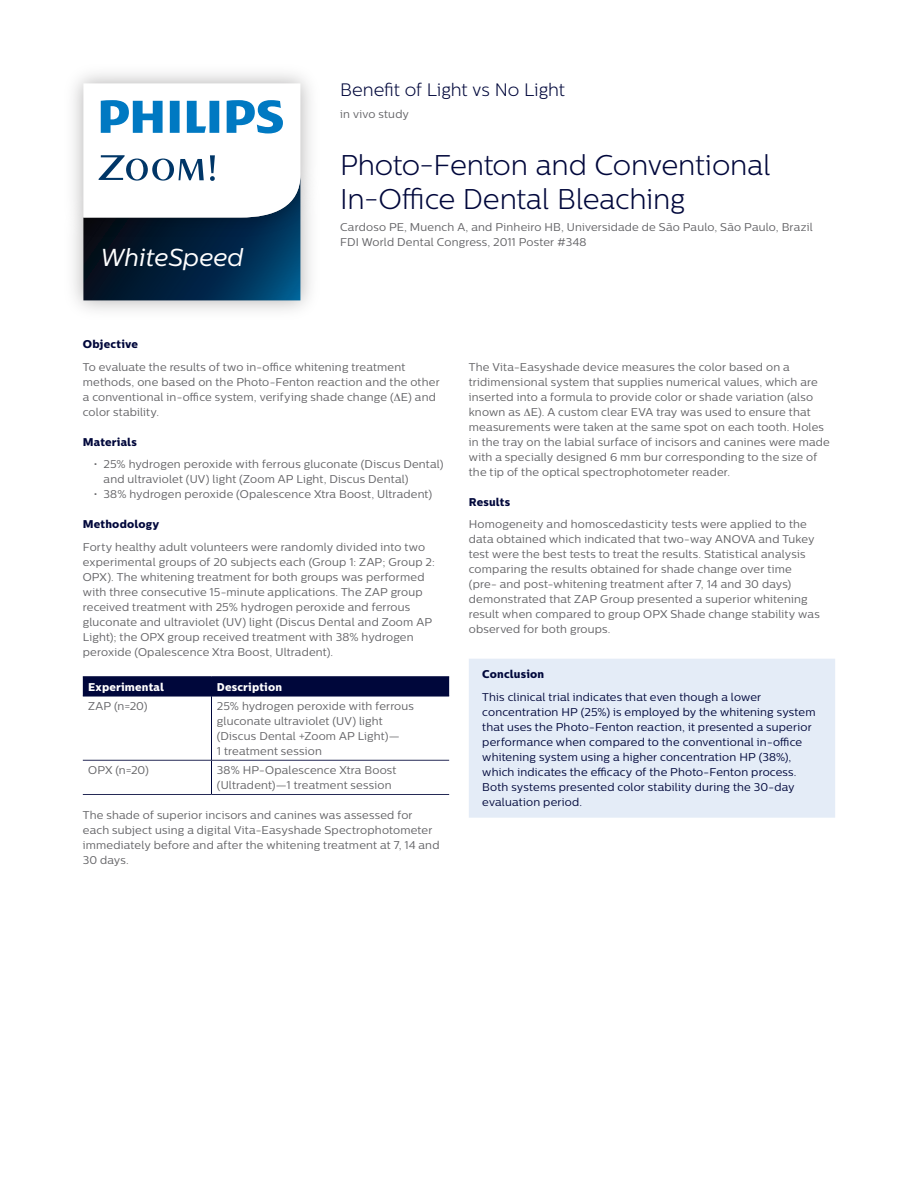
<style>
.page{position:relative;width:918px;height:1188px;background:#fff}
.page>*{position:absolute;margin:0;border:0;box-sizing:border-box;transform-origin:0 0}
._05_Main_Heading_Sma{font:300 28.5px/34.2px "Centrale Sans";letter-spacing:-.01em;color:#00073b}
.t1{font:italic 24.45px "Centrale Sans";color:#fff}
._03_Introduction{font:300 18px "Centrale Sans";letter-spacing:-.01em;color:#00073b}
._01_Body_Copy{font:11.25px/15px "Centrale Sans";letter-spacing:.015em;color:#636366}
._01A_Body_Copy_-_Con{font:11.25px/15px "Centrale Sans";letter-spacing:.015em;color:#00073b}
._01B_Body_Copy_Bulle{font:11.25px/15px "Centrale Sans";letter-spacing:.015em;color:#636366}
._02_Body_Heading{font:800 11.25px "Centrale Sans";letter-spacing:.015em;color:#00073b}
._02_Body_Heading-2{font:800 11.25px "Centrale Sans";letter-spacing:.015em;color:#fff}
._02A_Body_Heading{font:800 11.25px "Centrale Sans";letter-spacing:.015em;color:#00073b}
.s1{color:#00073b}
</style>
<div class="page">
<img style="left:73px;top:244px;width:238px;height:67px">
<img style="left:73px;top:73px;width:238px;height:171px">
<svg style="left:83px;top:83px;width:217px;height:217px"></svg>
<div style="left:83px;top:677px;width:366px;height:19px;background:#00073b"></div>
<hr style="left:83px;top:696px;width:129px;height:1px;background:#00073b">
<hr style="left:212px;top:696px;width:237px;height:1px;background:#00073b">
<hr style="left:211px;top:696px;width:1px;height:64px;background:#00073b">
<hr style="left:211px;top:760px;width:1px;height:34px;background:#00073b">
<hr style="left:83px;top:760px;width:129px;height:1px;background:#252a56">
<hr style="left:212px;top:760px;width:237px;height:1px;background:#252a56">
<hr style="left:83px;top:794px;width:129px;height:1px;background:#252a56">
<hr style="left:212px;top:794px;width:237px;height:1px;background:#252a56">
<div style="left:469px;top:659px;width:366px;height:159px;background:#e4ecf7"></div>
<h2 class="t1" style="left:101px;top:243px;width:144px">WhiteSpeed</h2>
<p class="_03_Introduction" style="left:340px;top:80px;width:226px">Benefit of Light vs No Light</p>
<p class="_01_Body_Copy" style="left:340px;top:106px;width:70px">in vivo study</p>
<p class="_05_Main_Heading_Sma" style="left:340px;top:148px;width:432px">Photo-Fenton and Conventional<br>In-Office Dental Bleaching</p>
<p class="_01_Body_Copy" style="left:340px;top:219px;width:474px">Cardoso PE, Muench A, and Pinheiro HB, Universidade de São Paulo, São Paulo, Brazil<br>FDI World Dental Congress, 2011 Poster #348</p>
<p class="_02_Body_Heading" style="left:83px;top:337px;width:57px">Objective</p>
<p class="_01_Body_Copy" style="left:83px;top:359px;width:358px">To evaluate the results of two in-office whitening treatment methods, one based on the Photo-Fenton reaction and the other a conventional in-office system, verifying shade change (∆E) and color stability.</p>
<p class="_02_Body_Heading" style="left:83px;top:435px;width:56px">Materials</p>
<p class="_01B_Body_Copy_Bulle" style="left:104px;top:456px;width:342px;text-indent:-10px">• 25% hydrogen peroxide with ferrous gluconate (Discus Dental) and ultraviolet (UV) light (Zoom AP Light, Discus Dental)</p>
<p class="_01B_Body_Copy_Bulle" style="left:93px;top:486px;width:340px">• 38% hydrogen peroxide (Opalescence Xtra Boost, Ultradent)</p>
<p class="_02_Body_Heading" style="left:83px;top:517px;width:78px">Methodology</p>
<p class="_01_Body_Copy" style="left:83px;top:539px;width:353px">Forty healthy adult volunteers were randomly divided into two experimental groups of 20 subjects each (Group 1: ZAP; Group 2:<br>OPX). The whitening treatment for both groups was performed with three consecutive 15-minute applications. The ZAP group received treatment with 25% hydrogen peroxide and ferrous gluconate and ultraviolet (UV) light (Discus Dental and Zoom AP Light); the OPX group received treatment with 38% hydrogen peroxide (Opalescence Xtra Boost, Ultradent).</p>
<p class="_02_Body_Heading-2" style="left:88px;top:680px;width:115px">Experimental <span class="s1">Group</span></p>
<p class="_02_Body_Heading-2" style="left:217px;top:680px;width:67px">Description</p>
<p class="_01_Body_Copy" style="left:88px;top:698px;width:61px">ZAP (n=20)</p>
<p class="_01_Body_Copy" style="left:217px;top:698px;width:199px">25% hydrogen peroxide with ferrous gluconate ultraviolet (UV) light (Discus Dental +Zoom AP Light)—<br>1 treatment session</p>
<p class="_01_Body_Copy" style="left:88px;top:762px;width:62px">OPX (n=20)</p>
<p class="_01_Body_Copy" style="left:217px;top:762px;width:181px">38% HP-Opalescence Xtra Boost (Ultradent)—1 treatment session</p>
<p class="_01_Body_Copy" style="left:83px;top:807px;width:358px">The shade of superior incisors and canines was assessed for each subject using a digital Vita-Easyshade Spectrophotometer immediately before and after the whitening treatment at 7, 14 and 30 days.</p>
<p class="_01_Body_Copy" style="left:469px;top:359px;width:363px">The Vita-Easyshade device measures the color based on a tridimensional system that supplies numerical values, which are inserted into a formula to provide color or shade variation (also known as ∆E). A custom clear EVA tray was used to ensure that measurements were taken at the same spot on each tooth. Holes in the tray on the labial surface of incisors and canines were made with a specially designed 6 mm bur corresponding to the size of the tip of the optical spectrophotometer reader.</p>
<p class="_02_Body_Heading" style="left:469px;top:495px;width:43px">Results</p>
<p class="_01_Body_Copy" style="left:469px;top:517px;width:353px">Homogeneity and homoscedasticity tests were applied to the data obtained which indicated that two-way ANOVA and Tukey test were the best tests to treat the results. Statistical analysis comparing the results obtained for shade change over time (pre- and post-whitening treatment after 7, 14 and 30 days) demonstrated that ZAP Group presented a superior whitening result when compared to group OPX Shade change stability was observed for both groups.</p>
<p class="_02A_Body_Heading" style="left:482px;top:667px;width:63px">Conclusion</p>
<p class="_01A_Body_Copy_-_Con" style="left:482px;top:689px;width:335px">This clinical trial indicates that even though a lower concentration HP (25%) is employed by the whitening system that uses the Photo-Fenton reaction, it presented a superior performance when compared to the conventional in-office whitening system using a higher concentration HP (38%), which indicates the efficacy of the Photo-Fenton process.<br>Both systems presented color stability during the 30-day evaluation period.</p>
</div>
